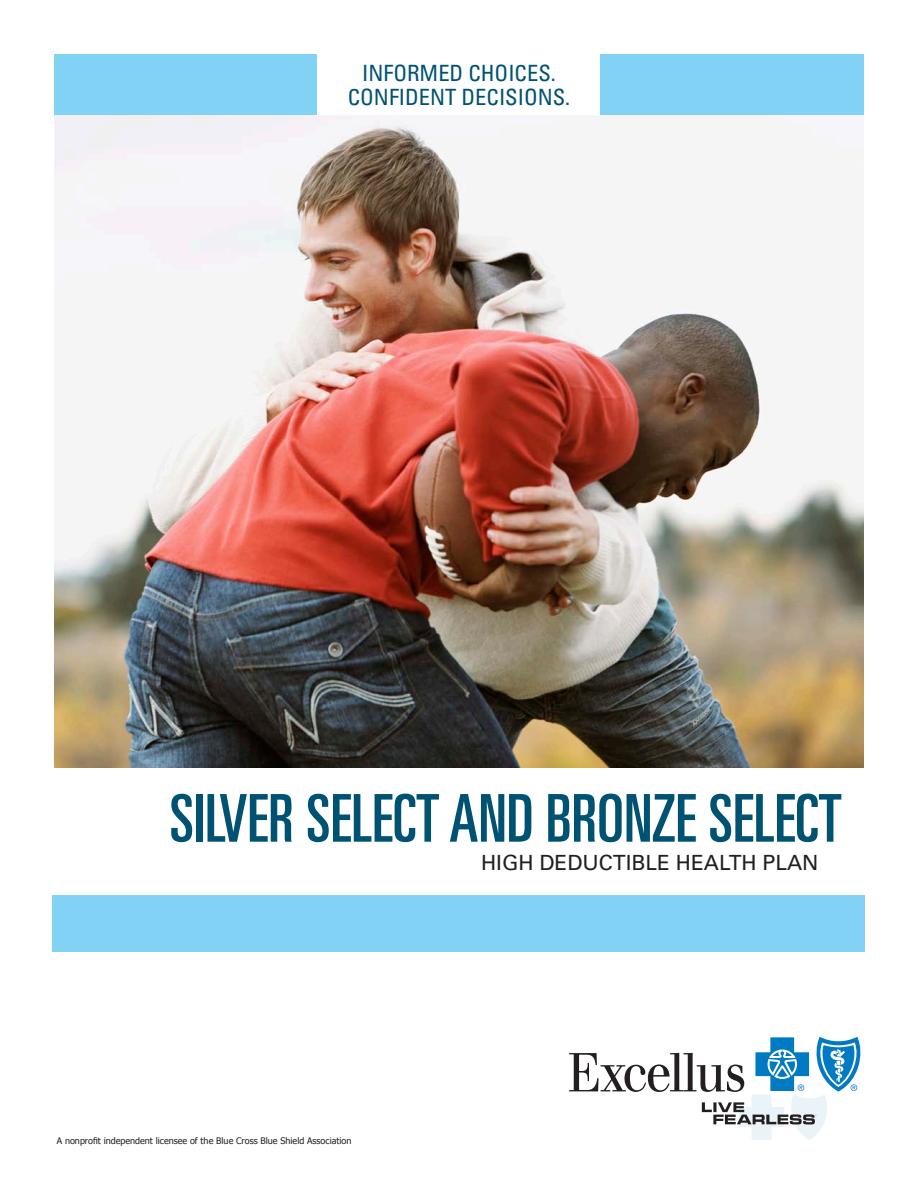
<style>
.page{position:relative;width:918px;height:1188px;background:#fff}
.page>*{position:absolute;margin:0;border:0;box-sizing:border-box;transform-origin:0 0}
.t1{font:66px "Univers LT Pro Ult Cond";color:#005273}
.t2{font:condensed 22.5px/24px "Univers LT Pro";color:#005273;text-align:center}
.t3{font:21px "Univers LT Pro 55 Roman";color:#231f20}
.t4{font:9px "Tahoma";color:#231f20}
</style>
<div class="page">
<svg style="left:569px;top:1037px;width:292px;height:103px"></svg>
<div style="left:54px;top:54px;width:810px;height:62px;background:#81d2f5"></div>
<div style="left:318px;top:52px;width:282px;height:66px;background:#fff"></div>
<div style="left:53px;top:895px;width:812px;height:57px;background:#81d2f5"></div>
<img style="left:54px;top:116px;width:810px;height:652px">
<p class="t2" style="left:348px;top:60px;width:224px">INFORMED CHOICES.<br>CONFIDENT DECISIONS.</p>
<h1 class="t1" style="left:170px;top:773px;width:674px">SILVER SELECT AND BRONZE SELECT</h1>
<p class="t4" style="left:57px;top:1134px;width:296px">A nonprofit independent licensee of the Blue Cross Blue Shield Association</p>
<h1 class="t3" style="left:481px;top:848px;width:339px">HIGH DEDUCTIBLE HEALTH PLAN</h1>
</div>
